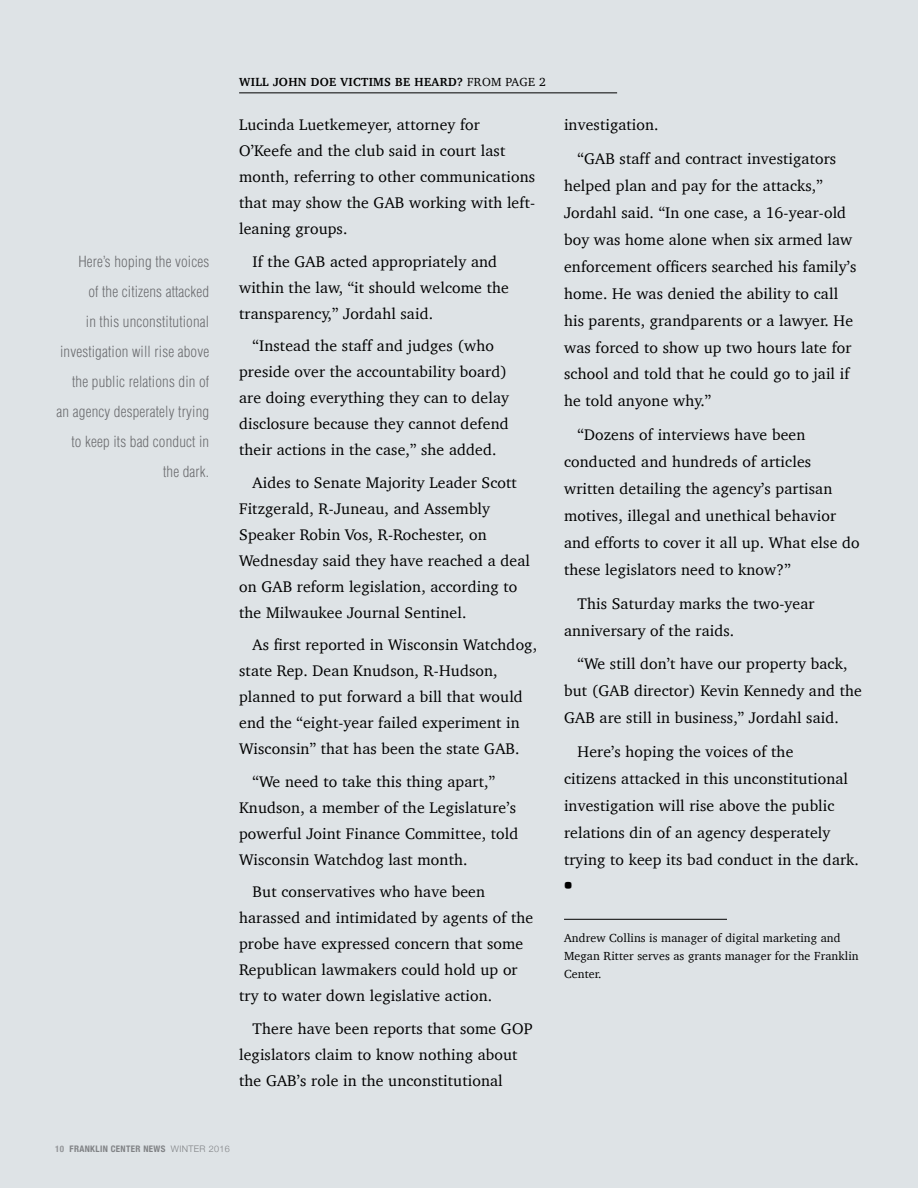
<style>
.page{position:relative;width:918px;height:1188px;background:#dee3e6}
.page>*{position:absolute;margin:0;border:0;box-sizing:border-box;transform-origin:0 0}
.t1{font:15.75px/26px "Charter";letter-spacing:.01em;color:#000}
.t2{font:300 condensed 15px/30px "Helvetica";letter-spacing:.01em;color:#6d6e71;text-align:right}
.t3{font:12px/18px "Charter";letter-spacing:.01em;color:#000}
.t4{font:700 12px "Charter";letter-spacing:.03em;color:#000}
.t5{font:700 condensed 9px "Helvetica Neue";letter-spacing:.04em;color:#808285}
.s1{font-weight:400}
.s2{color:#939598}
.s3{font-weight:300;font-stretch:normal}
</style>
<div class="page">
<hr style="left:239px;top:93px;width:378px;height:1px;background:#000">
<hr style="left:564px;top:919px;width:163px;height:1px;background:#000">
<p class="t2" style="left:57px;top:246px;width:154px">Here’s hoping the voices<br>of the citizens attacked<br>in this unconstitutional investigation will rise above the public relations din of an agency desperately trying to keep its bad conduct in the dark.</p>
<p class="t4" style="left:239px;top:71px;width:308px">WILL JOHN DOE VICTIMS BE HEARD? <span class="s1">FROM PAGE 2</span></p>
<p class="t1" style="left:239px;top:111px;width:298px">Lucinda Luetkemeyer, attorney for O’Keefe and the club said in court last month, referring to other communications that may show the GAB working with left&shy;leaning groups.</p>
<p class="t1" style="left:239px;top:248px;width:271px;text-indent:13px">If the GAB acted appropriately and within the law, “it should welcome the transparency,” Jordahl said.</p>
<p class="t1" style="left:239px;top:333px;width:271px;text-indent:13px">“Instead the staff and judges (who preside over the accountability board) are doing everything they can to delay disclosure because they cannot defend their actions in the case,” she added.</p>
<p class="t1" style="left:239px;top:469px;width:292px;text-indent:13px">Aides to Senate Majority Leader Scott Fitzgerald, R-Juneau, and Assembly Speaker Robin Vos, R-Rochester, on Wednesday said they have reached a deal on GAB reform legislation, according to the Milwaukee Journal Sentinel.</p>
<p class="t1" style="left:239px;top:632px;width:299px;text-indent:13px">As first reported in Wisconsin Watchdog, state Rep. Dean Knudson, R-Hudson, planned to put forward a bill that would end the “eight-year failed experiment in Wisconsin” that has been the state GAB.</p>
<p class="t1" style="left:239px;top:768px;width:281px;text-indent:13px">“We need to take this thing apart,” Knudson, a member of the Legislature’s powerful Joint Finance Committee, told Wisconsin Watchdog last month.</p>
<p class="t1" style="left:239px;top:879px;width:296px;text-indent:13px">But conservatives who have been harassed and intimidated by agents of the probe have expressed concern that some Republican lawmakers could hold up or try to water down legislative action.</p>
<p class="t1" style="left:239px;top:1015px;width:295px;text-indent:13px">There have been reports that some GOP legislators claim to know nothing about the GAB’s role in the unconstitutional</p>
<p class="t1" style="left:578px;top:108px;width:260px;line-height:33.8px;text-indent:-13px">investigation.<br>“GAB staff and contract investigators</p>
<p class="t1" style="left:564px;top:172px;width:294px;line-height:27px">helped plan and pay for the attacks,” Jordahl said. “In one case, a 16-year-old boy was home alone when six armed law enforcement officers searched his family’s home. He was denied the ability to call his parents, grandparents or a lawyer. He was forced to show up two hours late for school and told that he could go to jail if he told anyone why.”</p>
<p class="t1" style="left:564px;top:421px;width:297px;line-height:27px;text-indent:13px">“Dozens of interviews have been conducted and hundreds of articles written detailing the agency’s partisan motives, illegal and unethical behavior and efforts to cover it all up. What else do these legislators need to know?”</p>
<p class="t1" style="left:564px;top:590px;width:252px;line-height:27px;text-indent:13px">This Saturday marks the two-year anniversary of the raids.</p>
<p class="t1" style="left:564px;top:650px;width:299px;line-height:27px;text-indent:13px">“We still don’t have our property back, but (GAB director) Kevin Kennedy and the<br>GAB are still in business,” Jordahl said.</p>
<p class="t1" style="left:564px;top:738px;width:296px;line-height:27px;text-indent:13px">Here’s hoping the voices of the<br>citizens attacked in this unconstitutional investigation will rise above the public relations din of an agency desperately trying to keep its bad conduct in the dark.</p>
<p class="t3" style="left:564px;top:929px;width:296px">Andrew Collins is manager of digital marketing and<br>Megan Ritter serves as grants manager for the Franklin<br>Center.</p>
<p class="t5" style="left:55px;top:1142px;width:176px"><span class="s2">10</span> FRANKLIN CENTER NEWS <span class="s3">WINTER 2016</span></p>
</div>
